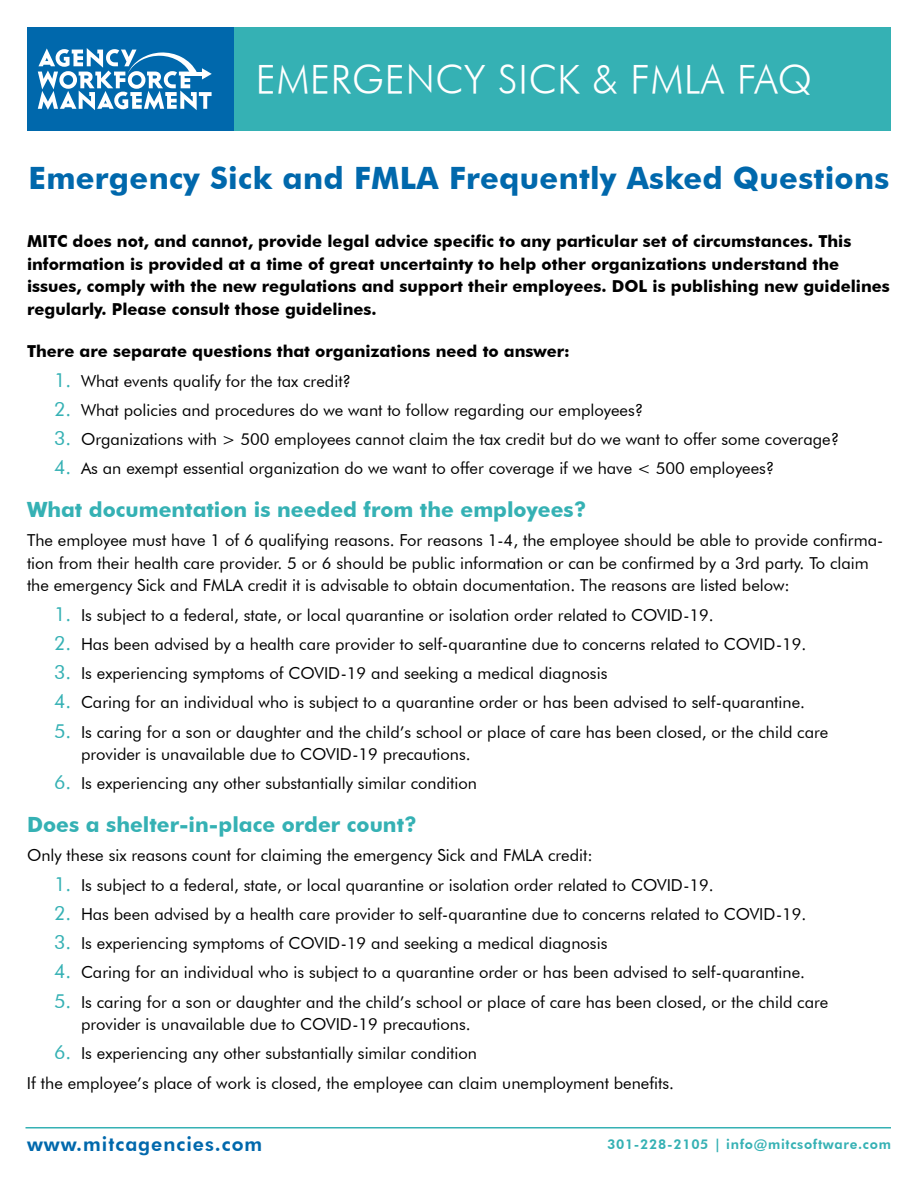
<style>
.page{position:relative;width:918px;height:1188px;background:#fff}
.page>*{position:absolute;margin:0;border:0;box-sizing:border-box;transform-origin:0 0}
.t1{font:italic 39px "Futura";letter-spacing:.02em;color:#fff}
.t2{font:700 30.75px "Futura BT";letter-spacing:.01em;color:#0068ac}
.t3{font:700 21px "Futura BT";color:#35b1b4}
.t4{font:800 19.5px "Futura BT";letter-spacing:.05em;color:#0068ac}
.t5{font:16.5px/22.5px "Futura BT";color:#000}
.t6{font:700 16.5px/22.5px "Futura BT";color:#000}
.t7{font:800 13.5px "Futura BT";letter-spacing:.05em;color:#35b1b4}
.s1{font-size:19.5px;color:#35b1b4}
</style>
<div class="page">
<div style="left:27px;top:27px;width:754px;height:104px;background:#0068ac"></div>
<svg style="left:38px;top:48px;width:174px;height:62px"></svg>
<hr style="left:185px;top:72px;width:20px;height:4px;background:#fff">
<hr style="left:26px;top:1127px;width:865px;height:2px;background:#35b1b4">
<div style="left:234px;top:27px;width:657px;height:104px;background:#35b1b4"></div>
<h1 class="t1" style="left:256px;top:55px;width:558px">EMERGENCY SICK &amp; FMLA FAQ</h1>
<h2 class="t2" style="left:29px;top:159px;width:862px">Emergency Sick and FMLA Frequently Asked Questions</h2>
<p class="t6" style="left:27px;top:230px;width:864px">MITC does not, and cannot, provide legal advice specific to any particular set of circumstances. This information is provided at a time of great uncertainty to help other organizations understand the issues, comply with the new regulations and support their employees. DOL is publishing new guidelines regularly. Please consult those guidelines.</p>
<p class="t6" style="left:27px;top:340px;width:544px">There are separate questions that organizations need to answer:</p>
<p class="t5" style="left:54px;top:369px;width:299px"><span class="s1">1.</span> What events qualify for the tax credit?</p>
<p class="t5" style="left:54px;top:399px;width:591px"><span class="s1">2.</span> What policies and procedures do we want to follow regarding our employees?</p>
<p class="t5" style="left:54px;top:428px;width:787px"><span class="s1">3.</span> Organizations with &gt; 500 employees cannot claim the tax credit but do we want to offer some coverage?</p>
<p class="t5" style="left:54px;top:457px;width:722px"><span class="s1">4.</span> As an exempt essential organization do we want to offer coverage if we have &lt; 500 employees?</p>
<p class="t3" style="left:27px;top:497px;width:561px">What documentation is needed from the employees?</p>
<p class="t5" style="left:27px;top:529px;width:858px">The employee must have 1 of 6 qualifying reasons. For reasons 1-4, the employee should be able to provide confirma&shy;tion from their health care provider. 5 or 6 should be public information or can be confirmed by a 3rd party. To claim the emergency Sick and FMLA credit it is advisable to obtain documentation. The reasons are listed below:</p>
<p class="t5" style="left:54px;top:603px;width:661px"><span class="s1">1.</span> Is subject to a federal, state, or local quarantine or isolation order related to COVID-19.</p>
<p class="t5" style="left:54px;top:633px;width:754px"><span class="s1">2.</span> Has been advised by a health care provider to self-quarantine due to concerns related to COVID-19.</p>
<p class="t5" style="left:54px;top:662px;width:555px"><span class="s1">3.</span> Is experiencing symptoms of COVID-19 and seeking a medical diagnosis</p>
<p class="t5" style="left:54px;top:691px;width:753px"><span class="s1">4.</span> Caring for an individual who is subject to a quarantine order or has been advised to self-quarantine.</p>
<p class="t5" style="left:81px;top:720px;width:749px;text-indent:-27px"><span class="s1">5.</span> Is caring for a son or daughter and the child’s school or place of care has been closed, or the child care provider is unavailable due to COVID-19 precautions.</p>
<p class="t5" style="left:54px;top:772px;width:424px"><span class="s1">6.</span> Is experiencing any other substantially similar condition</p>
<p class="t3" style="left:27px;top:812px;width:391px">Does a shelter-in-place order count?</p>
<p class="t5" style="left:27px;top:844px;width:567px">Only these six reasons count for claiming the emergency Sick and FMLA credit:</p>
<p class="t5" style="left:54px;top:873px;width:661px"><span class="s1">1.</span> Is subject to a federal, state, or local quarantine or isolation order related to COVID-19.</p>
<p class="t5" style="left:54px;top:903px;width:754px"><span class="s1">2.</span> Has been advised by a health care provider to self-quarantine due to concerns related to COVID-19.</p>
<p class="t5" style="left:54px;top:932px;width:555px"><span class="s1">3.</span> Is experiencing symptoms of COVID-19 and seeking a medical diagnosis</p>
<p class="t5" style="left:54px;top:961px;width:753px"><span class="s1">4.</span> Caring for an individual who is subject to a quarantine order or has been advised to self-quarantine.</p>
<p class="t5" style="left:81px;top:990px;width:749px;text-indent:-27px"><span class="s1">5.</span> Is caring for a son or daughter and the child’s school or place of care has been closed, or the child care provider is unavailable due to COVID-19 precautions.</p>
<p class="t5" style="left:27px;top:1039px;width:649px;line-height:29.2px;text-indent:27px"><span class="s1">6.</span> Is experiencing any other substantially similar condition<br>If the employee’s place of work is closed, the employee can claim unemployment benefits.</p>
<p class="t4" style="left:27px;top:1133px;width:237px">www.mitcagencies.com</p>
<p class="t7" style="left:607px;top:1136px;width:285px">301-228-2105 | info@mitcsoftware.com</p>
</div>
